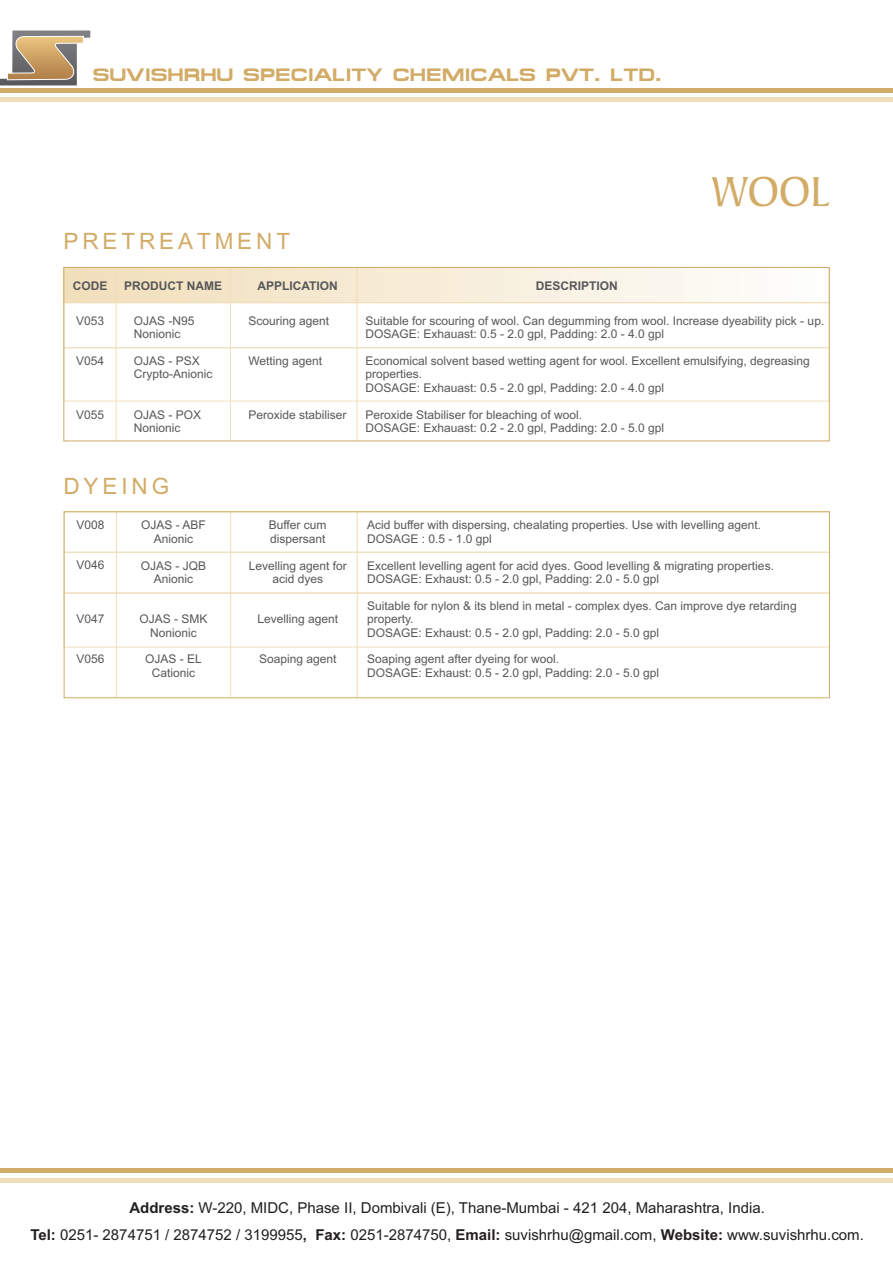
<style>
.page{position:relative;width:893px;height:1263px;background:#fff}
.page>*{position:absolute;margin:0;border:0;box-sizing:border-box;transform-origin:0 0}
.t1{font:45px "Baker Signet BT";color:#d2ab66}
.t2{font:22.5px "Arial Unicode MS";letter-spacing:.175em;color:#d2ab66}
.t3{font:700 18px "Federation";color:#d2ab66}
.t4{font:15px/27.3px "Arial";color:#231f20;text-align:center}
.t5{font:12px/13.4px "Arial";color:#57585a}
.t6{font:700 12px "Arial";color:#57585a}
.s1{font-weight:700}
</style>
<div class="page">
<div style="left:64px;top:267px;width:765px;height:36px;background:linear-gradient(to right,#f1deb9,#fefefd)"></div>
<div style="left:63px;top:267px;width:767px;height:36px;border:1px solid #f1debb"></div>
<hr style="left:116px;top:267px;width:1px;height:174px;background:#f1debb">
<hr style="left:230px;top:267px;width:1px;height:173px;background:#f1debb">
<hr style="left:357px;top:268px;width:1px;height:173px;background:#f1debb">
<div style="left:63px;top:302px;width:767px;height:46px;border:1px solid #f1debb"></div>
<div style="left:63px;top:347px;width:767px;height:54px;border:1px solid #f1debb"></div>
<div style="left:63px;top:267px;width:767px;height:174px;border:1px solid #d2ab66"></div>
<hr style="left:116px;top:512px;width:1px;height:186px;background:#f1debb">
<hr style="left:230px;top:512px;width:1px;height:185px;background:#f1debb">
<hr style="left:357px;top:512px;width:1px;height:186px;background:#f1debb">
<div style="left:64px;top:511px;width:766px;height:42px;border:1px solid #f1debb"></div>
<div style="left:64px;top:552px;width:766px;height:41px;border:1px solid #f1debb"></div>
<div style="left:64px;top:593px;width:766px;height:54px;border:1px solid #f1debb"></div>
<div style="left:64px;top:511px;width:766px;height:187px;border:1px solid #d2ab66"></div>
<hr style="left:0;top:89px;width:893px;height:4px;background:#d2ab66">
<hr style="left:0;top:98px;width:893px;height:4px;background:#f1debb">
<svg style="left:0;top:31px;width:90px;height:54px"></svg>
<hr style="left:0;top:1169px;width:893px;height:4px;background:#d2ab66">
<hr style="left:0;top:1178px;width:893px;height:4px;background:#f1debb">
<h3 class="t3" style="left:93px;top:64px;width:570px">SUVISHRHU SPECIALITY CHEMICALS PVT. LTD.</h3>
<h2 class="t2" style="left:63px;top:233px;width:228px">PRETREATMENT</h2>
<p class="t6" style="left:73px;top:282px;width:36px">CODE</p>
<p class="t6" style="left:124px;top:281px;width:99px">PRODUCT NAME</p>
<p class="t6" style="left:257px;top:282px;width:82px">APPLICATION</p>
<p class="t6" style="left:536px;top:282px;width:84px">DESCRIPTION</p>
<h1 class="t1" style="left:711px;top:172px;width:120px">WOOL</h1>
<p class="t5" style="left:76px;top:315px;width:30px">V053</p>
<p class="t5" style="left:76px;top:355px;width:30px">V054</p>
<p class="t5" style="left:76px;top:409px;width:30px">V055</p>
<p class="t5" style="left:134px;top:315px;width:62px">OJAS -N95<br>Nonionic</p>
<p class="t5" style="left:134px;top:355px;width:80px">OJAS - PSX<br>Crypto-Anionic</p>
<p class="t5" style="left:134px;top:409px;width:69px">OJAS - POX<br>Nonionic</p>
<h2 class="t2" style="left:63px;top:478px;width:107px">DYEING</h2>
<p class="t5" style="left:76px;top:519px;width:30px">V008</p>
<p class="t5" style="left:76px;top:560px;width:30px">V046</p>
<p class="t5" style="left:141px;top:519px;width:66px;text-align:center">OJAS - ABF<br>Anionic</p>
<p class="t5" style="left:141px;top:560px;width:67px;text-align:center">OJAS - JQB<br>Anionic</p>
<p class="t5" style="left:139px;top:613px;width:70px;text-align:center">OJAS - SMK<br>Nonionic</p>
<p class="t5" style="left:145px;top:654px;width:58px;text-align:center">OJAS - EL<br>Cationic</p>
<p class="t5" style="left:76px;top:613px;width:30px">V047</p>
<p class="t5" style="left:76px;top:653px;width:30px">V056</p>
<p class="t5" style="left:248px;top:315px;width:82px">Scouring agent</p>
<p class="t5" style="left:248px;top:355px;width:75px">Wetting agent</p>
<p class="t5" style="left:248px;top:409px;width:100px">Peroxide stabiliser</p>
<p class="t5" style="left:365px;top:315px;width:460px">Suitable for scouring of wool. Can degumming from wool. Increase dyeability pick - up.<br>DOSAGE: Exhauast: 0.5 - 2.0 gpl, Padding: 2.0 - 4.0 gpl</p>
<p class="t5" style="left:365px;top:355px;width:446px">Economical solvent based wetting agent for wool. Excellent emulsifying, degreasing properties.<br>DOSAGE: Exhauast: 0.5 - 2.0 gpl, Padding: 2.0 - 4.0 gpl</p>
<p class="t5" style="left:365px;top:409px;width:300px">Peroxide Stabiliser for bleaching of wool.<br>DOSAGE: Exhauast: 0.2 - 2.0 gpl, Padding: 2.0 - 5.0 gpl</p>
<p class="t5" style="left:269px;top:519px;width:59px">Buffer cum dispersant</p>
<p class="t5" style="left:249px;top:560px;width:100px;text-align:center">Levelling agent for acid dyes</p>
<p class="t5" style="left:257px;top:613px;width:82px">Levelling agent</p>
<p class="t5" style="left:259px;top:654px;width:79px">Soaping agent</p>
<p class="t5" style="left:367px;top:519px;width:395px">Acid buffer with dispersing, chealating properties. Use with levelling agent.<br>DOSAGE : 0.5 - 1.0 gpl</p>
<p class="t5" style="left:367px;top:560px;width:408px">Excellent levelling agent for acid dyes. Good levelling &amp; migrating properties.<br>DOSAGE: Exhaust: 0.5 - 2.0 gpl, Padding: 2.0 - 5.0 gpl</p>
<p class="t5" style="left:367px;top:600px;width:431px">Suitable for nylon &amp; its blend in metal - complex dyes. Can improve dye retarding property.<br>DOSAGE: Exhaust: 0.5 - 2.0 gpl, Padding: 2.0 - 5.0 gpl</p>
<p class="t5" style="left:367px;top:654px;width:294px">Soaping agent after dyeing for wool.<br>DOSAGE: Exhaust: 0.5 - 2.0 gpl, Padding: 2.0 - 5.0 gpl</p>
<p class="t4" style="left:30px;top:1195px;width:835px"><span class="s1">Address:</span> W-220, MIDC, Phase II, Dombivali (E), Thane-Mumbai - 421 204, Maharashtra, India.<br><span class="s1">Tel:</span> 0251- 2874751 / 2874752 / 3199955<span class="s1">, Fax:</span> 0251-2874750, <span class="s1">Email:</span> suvishrhu@gmail.com, <span class="s1">Website:</span> www.suvishrhu.com.</p>
</div>
